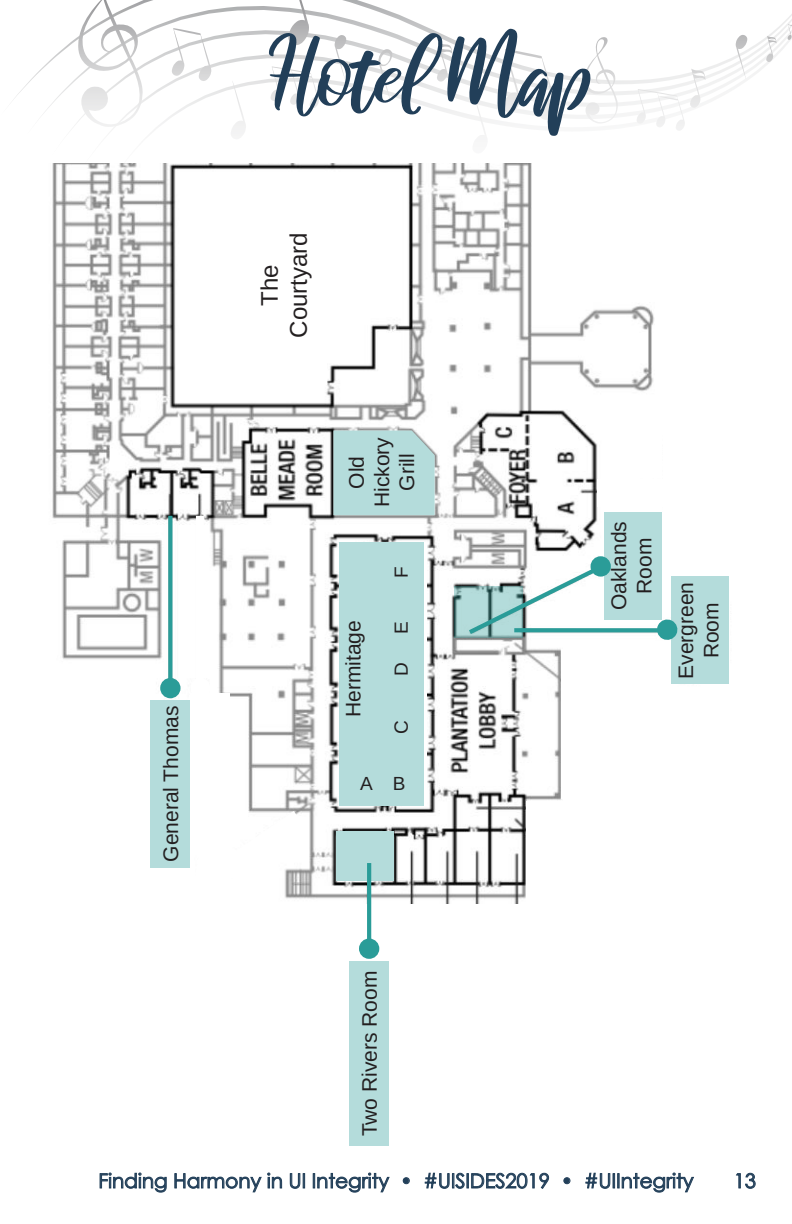
<style>
.page{position:relative;width:792px;height:1224px;background:#fff}
.page>*{position:absolute;margin:0;border:0;box-sizing:border-box;transform-origin:0 0}
.t1{font:98px "raustila";color:#223f59}
.t2{font:24px "Liberation Sans";color:#231f20}
.t3{font:21px/25.2px "Liberation Sans";color:#231f20;text-align:center}
.t4{font:20px "Century Gothic";color:#223f59}
.t5{font:19px "Liberation Sans";color:#231f20}
</style>
<div class="page">
<svg style="left:98px;top:0;width:694px;height:164px"></svg>
<svg style="left:77px;top:0;width:68px;height:127px"></svg>
<svg style="left:583px;top:37px;width:36px;height:87px"></svg>
<svg style="left:503px;top:49px;width:53px;height:71px"></svg>
<svg style="left:787px;top:24px;width:5px;height:18px"></svg>
<svg style="left:171px;top:28px;width:40px;height:53px"></svg>
<svg style="left:270px;top:66px;width:49px;height:43px"></svg>
<svg style="left:766px;top:36px;width:11px;height:26px"></svg>
<svg style="left:636px;top:69px;width:70px;height:62px"></svg>
<svg style="left:437px;top:42px;width:15px;height:40px"></svg>
<svg style="left:288px;top:0;width:31px;height:46px"></svg>
<svg style="left:378px;top:49px;width:15px;height:53px"></svg>
<svg style="left:230px;top:81px;width:16px;height:59px"></svg>
<svg style="left:472px;top:95px;width:16px;height:59px"></svg>
<svg style="left:334px;top:35px;width:13px;height:44px"></svg>
<svg style="left:736px;top:35px;width:12px;height:44px"></svg>
<svg style="left:736px;top:1173px;width:19px;height:16px"></svg>
<svg style="left:100px;top:1173px;width:66px;height:19px"></svg>
<svg style="left:175px;top:1173px;width:86px;height:19px"></svg>
<svg style="left:267px;top:1173px;width:15px;height:15px"></svg>
<svg style="left:290px;top:1173px;width:15px;height:16px"></svg>
<svg style="left:313px;top:1173px;width:76px;height:19px"></svg>
<svg style="left:403px;top:1177px;width:7px;height:7px"></svg>
<svg style="left:425px;top:1173px;width:109px;height:16px"></svg>
<svg style="left:540px;top:1173px;width:9px;height:16px"></svg>
<svg style="left:564px;top:1177px;width:6px;height:7px"></svg>
<svg style="left:586px;top:1173px;width:108px;height:19px"></svg>
<img style="left:52px;top:164px;width:677px;height:740px">
<svg style="left:454px;top:587px;width:10px;height:51px"></svg>
<div style="left:604px;top:512px;width:58px;height:108px;background:#b4dcdb"></div>
<div style="left:593px;top:558px;width:16px;height:16px;background:#2a9c98;border-radius:50%"></div>
<div style="left:591px;top:556px;width:20px;height:21px;border:4px solid #2a9c98;border-radius:50%"></div>
<svg style="left:464px;top:564px;width:138px;height:74px"></svg>
<div style="left:151px;top:700px;width:39px;height:168px;background:#b4dcdb"></div>
<div style="left:339px;top:543px;width:88px;height:263px;background:#fff"></div>
<div style="left:663px;top:414px;width:86px;height:142px;background:#fff"></div>
<div style="left:597px;top:480px;width:186px;height:27px;background:#fff"></div>
<div style="left:526px;top:801px;width:116px;height:103px;background:#fff"></div>
<div style="left:336px;top:831px;width:58px;height:50px;background:#b4dcdb"></div>
<div style="left:334px;top:431px;width:101px;height:84px;background:#b4dcdb"></div>
<div style="left:240px;top:186px;width:87px;height:198px;background:#fff"></div>
<div style="left:339px;top:543px;width:85px;height:263px;background:#b4dcdb"></div>
<div style="left:162px;top:680px;width:17px;height:16px;background:#2a9c98;border-radius:50%"></div>
<div style="left:160px;top:678px;width:21px;height:20px;border:4px solid #2a9c98;border-radius:50%"></div>
<svg style="left:168px;top:516px;width:4px;height:167px"></svg>
<div style="left:190px;top:693px;width:40px;height:154px;background:#fff"></div>
<div style="left:192px;top:680px;width:17px;height:16px;background:#fff;border-radius:50%"></div>
<div style="left:190px;top:678px;width:21px;height:20px;border:4px solid #fff;border-radius:50%"></div>
<div style="left:196px;top:516px;width:8px;height:168px;background:#fff"></div>
<div style="left:349px;top:961px;width:40px;height:185px;background:#b4dcdb"></div>
<div style="left:361px;top:940px;width:16px;height:17px;background:#2a9c98;border-radius:50%"></div>
<div style="left:359px;top:938px;width:20px;height:21px;border:4px solid #2a9c98;border-radius:50%"></div>
<hr style="left:367px;top:863px;width:4px;height:81px;background:#2a9c98">
<div style="left:629px;top:731px;width:104px;height:245px;background:#fff"></div>
<div style="left:562px;top:649px;width:103px;height:149px;background:#fff"></div>
<svg style="left:194px;top:811px;width:112px;height:85px"></svg>
<div style="left:671px;top:577px;width:58px;height:107px;background:#b4dcdb"></div>
<svg style="left:652px;top:615px;width:26px;height:28px"></svg>
<svg style="left:514px;top:628px;width:148px;height:4px"></svg>
<p class="t1" style="left:271px;top:24px;width:324px">Hotel Map</p>
<p class="t3" style="left:158px;top:862px;width:158px;rotate:-90deg">General Thomas</p>
<p class="t2" style="left:254px;top:306px;width:43px;rotate:-90deg">The</p>
<p class="t2" style="left:283px;top:338px;width:107px;rotate:-90deg">Courtyard</p>
<p class="t3" style="left:344px;top:489px;width:34px;rotate:-90deg">Old</p>
<p class="t3" style="left:369px;top:507px;width:71px;rotate:-90deg">Hickory<br>Grill</p>
<p class="t3" style="left:341px;top:717px;width:98px;rotate:-90deg">Hermitage</p>
<p class="t5" style="left:389px;top:578px;width:13px;rotate:-90deg">F</p>
<p class="t5" style="left:389px;top:634px;width:14px;rotate:-90deg">E</p>
<p class="t5" style="left:389px;top:676px;width:15px;rotate:-90deg">D</p>
<p class="t5" style="left:389px;top:734px;width:15px;rotate:-90deg">C</p>
<p class="t5" style="left:360px;top:771px;width:47px">A B</p>
<p class="t3" style="left:357px;top:1136px;width:167px;rotate:-90deg">Two Rivers Room</p>
<p class="t3" style="left:606px;top:610px;width:90px;rotate:-90deg">Oaklands<br>Room</p>
<p class="t3" style="left:673px;top:679px;width:98px;rotate:-90deg">Evergreen<br>Room</p>
<p class="t4" style="left:98px;top:1167px;width:597px">Finding Harmony in UI Integrity • #UISIDES2019 • #UIIntegrity</p>
<p class="t4" style="left:734px;top:1167px;width:24px">13</p>
</div>
